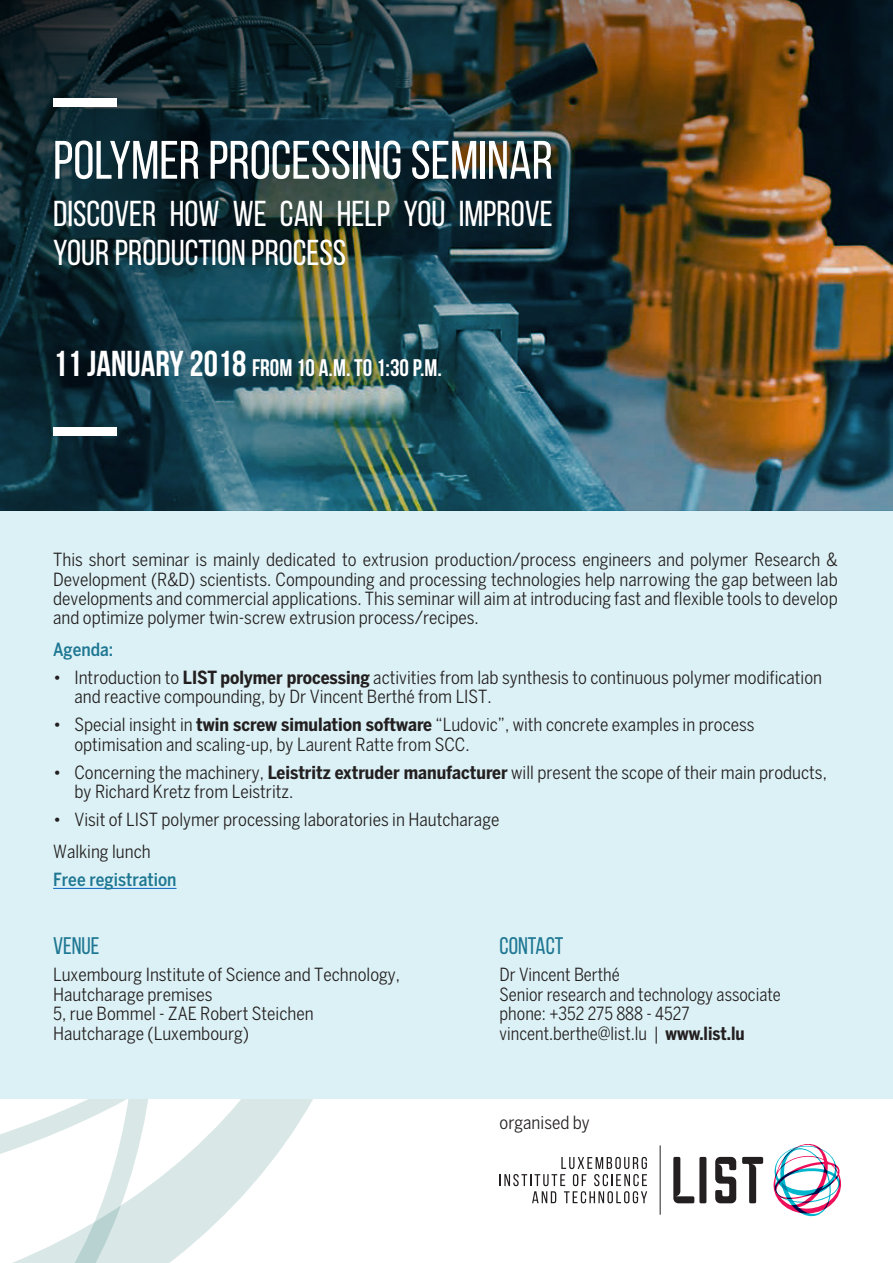
<style>
.page{position:relative;width:893px;height:1263px;background:#fff}
.page>*{position:absolute;margin:0;border:0;box-sizing:border-box;transform-origin:0 0}
.Heading_1{font:54px "Bebas Neue";color:#fff}
.Heading_1-2{font:36px/38.8px "Bebas Neue";color:#fff}
.t1{font:700 24px "Bebas Neue";color:#fff}
.t2{font:24px "Bebas Neue";color:#1e7793}
.List_Paragraph{font:condensed 18px/19.5px "Benton Sans";color:#231f20}
.List_Paragraph-2{font:condensed 18px/19.5px "Benton Sans";color:#231f20;scale:.96 1}
.List_Paragraph-3{font:500 condensed 18px "Benton Sans";color:#1e7793}
.s1{font-size:36px}
.s2{font-family:"Benton Sans Cond";font-weight:700;font-stretch:normal}
</style>
<div class="page">
<svg style="left:0;top:1099px;width:313px;height:164px"></svg>
<img style="left:0;top:0;width:893px;height:510px">
<div style="left:0;top:510px;width:893px;height:589px;background:#dcf1f5"></div>
<hr style="left:53px;top:888px;width:123px;height:1px;background:#0563c1">
<svg style="left:673px;top:1157px;width:33px;height:46px"></svg>
<svg style="left:715px;top:1157px;width:21px;height:46px"></svg>
<svg style="left:742px;top:1157px;width:21px;height:46px"></svg>
<hr style="left:660px;top:1145px;width:1px;height:70px;background:#231f20">
<svg style="left:500px;top:1157px;width:147px;height:46px"></svg>
<svg style="left:774px;top:1144px;width:67px;height:72px"></svg>
<div style="left:53px;top:98px;width:64px;height:8px;background:#fff"></div>
<div style="left:53px;top:428px;width:64px;height:8px;background:#fff"></div>
<p class="Heading_1" style="left:53px;top:131px;width:501px">POLYMER PROCESSING SEMINAR</p>
<p class="Heading_1-2" style="left:53px;top:194px;width:501px">DISCOVER HOW WE CAN HELP YOU IMPROVE<br>YOUR PRODUCTION PROCESS</p>
<h2 class="t1" style="left:53px;top:355px;width:390px"><span class="s1">11 JANUARY 2018</span> FROM 10 A.M. TO 1:30 P.M.</h2>
<p class="List_Paragraph" style="left:53px;top:550px;width:786px;text-align:justify">This short seminar is mainly dedicated to extrusion production/process engineers and polymer Research &amp; Development (R&amp;D) scientists. Compounding and processing technologies help narrowing the gap between lab developments and commercial applications. This seminar will aim at introducing fast and flexible tools to develop and optimize polymer twin-screw extrusion process/recipes.</p>
<p class="List_Paragraph-3" style="left:53px;top:639px;width:62px">Agenda:</p>
<p class="List_Paragraph" style="left:74px;top:667px;width:749px;text-indent:-21px">• Introduction to <span class="s2">LIST polymer processing</span> activities from lab synthesis to continuous polymer modification and reactive compounding, by Dr Vincent Berthé from LIST.</p>
<p class="List_Paragraph" style="left:74px;top:715px;width:682px;text-indent:-21px">• Special insight in <span class="s2">twin screw simulation software</span> “Ludovic”, with concrete examples in process optimisation and scaling-up, by Laurent Ratte from SCC.</p>
<p class="List_Paragraph" style="left:74px;top:762px;width:754px;text-indent:-21px">• Concerning the machinery, <span class="s2">Leistritz extruder manufacturer</span> will present the scope of their main products, by Richard Kretz from Leistritz.</p>
<p class="List_Paragraph" style="left:53px;top:809px;width:448px">• Visit of LIST polymer processing laboratories in Hautcharage</p>
<p class="List_Paragraph" style="left:53px;top:842px;width:99px">Walking lunch</p>
<p class="List_Paragraph-3" style="left:53px;top:869px;width:125px">Free registration</p>
<h3 class="t2" style="left:53px;top:932px;width:48px">VENUE</h3>
<p class="List_Paragraph" style="left:53px;top:965px;width:349px">Luxembourg Institute of Science and Technology, Hautcharage premises<br>5, rue Bommel - ZAE Robert Steichen Hautcharage (Luxembourg)</p>
<h3 class="t2" style="left:500px;top:932px;width:65px">CONTACT</h3>
<p class="List_Paragraph-2" style="left:500px;top:965px;width:294px">Dr Vincent Berthé<br>Senior research and technology associate phone: +352 275 888 - 4527 vincent.berthe@list.lu | <span class="s2">www.list.lu</span></p>
<p class="List_Paragraph" style="left:500px;top:1112px;width:92px">organised by</p>
</div>
